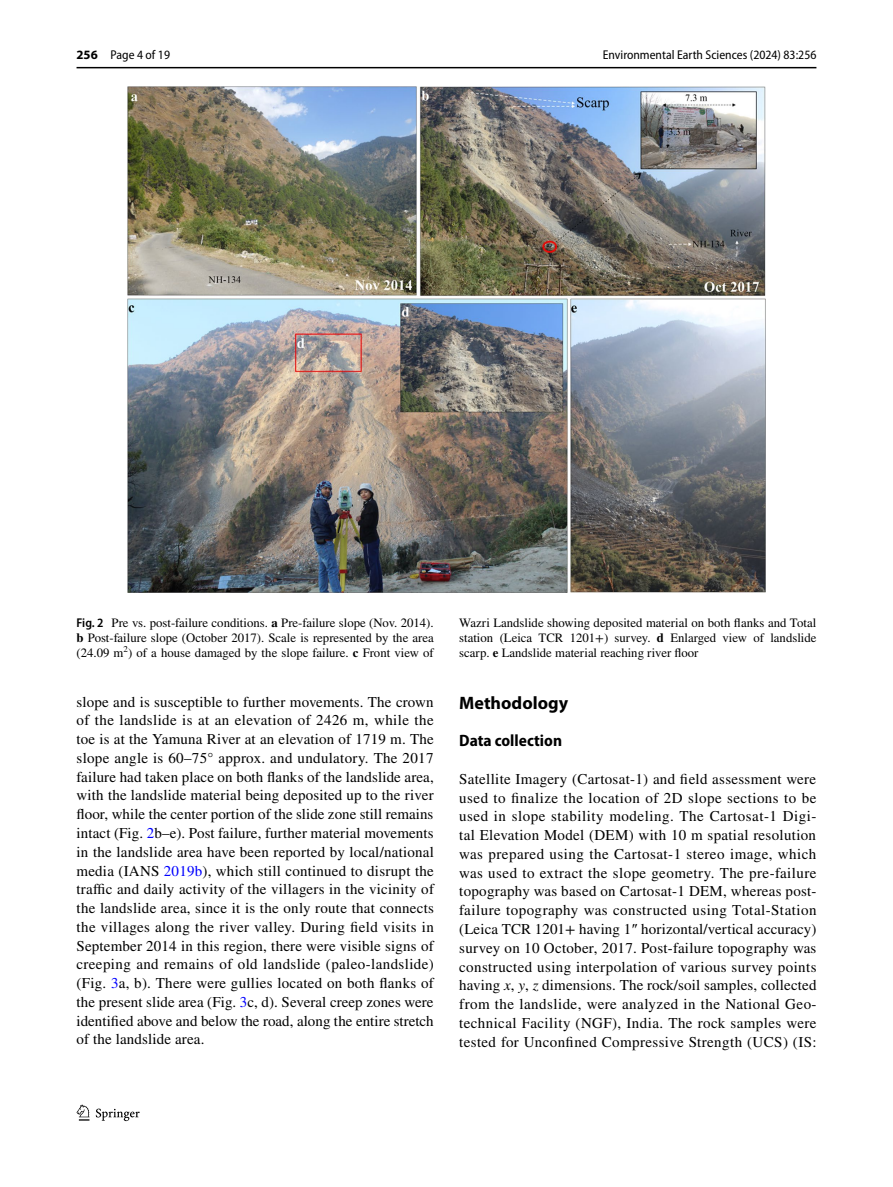
<style>
.page{position:relative;width:893px;height:1187px;background:#fff}
.page>*{position:absolute;margin:0;border:0;box-sizing:border-box;transform-origin:0 0}
.t1{font:700 18px "Myriad Pro";color:#000}
.t2{font:700 semi-condensed 16.5px "Myriad Pro";color:#000}
.t3{font:15px/18.8px "STIX";letter-spacing:.01em;color:#000;text-align:justify}
.t4{font:12.75px/15px "STIX";color:#000;text-align:justify}
.t5{font:semi-condensed 12.75px "Myriad Pro";color:#000}
.s1{font-weight:700;font-stretch:normal}
.s2{font-family:"Myriad Pro";font-weight:600;font-stretch:semi-condensed}
.s3{font-weight:700}
.s4{color:#00f}
.s5{font-family:"Times New Roman"}
.s6{font-style:italic}
</style>
<div class="page">
<hr style="left:77px;top:67px;width:739px;height:1px;background:#000">
<svg style="left:77px;top:1104px;width:12px;height:16px"></svg>
<svg style="left:96px;top:1108px;width:44px;height:12px"></svg>
<img style="left:127px;top:87px;width:638px;height:505px">
<p class="t5" style="left:77px;top:48px;width:95px"><span class="s1">256</span> Page 4 of 19</p>
<p class="t5" style="left:603px;top:48px;width:215px">Environmental Earth Sciences (2024) 83:256</p>
<p class="t4" style="left:77px;top:616px;width:359px"><span class="s2">Fig. 2</span> Pre vs. post-failure conditions. <span class="s3">a</span> Pre-failure slope (Nov. 2014). <span class="s3">b</span> Post-failure slope (October 2017). Scale is represented by the area (24.09 m<sup>2</sup>) of a house damaged by the slope failure. <span class="s3">c</span> Front view of</p>
<p class="t4" style="left:459px;top:616px;width:359px">Wazri Landslide showing deposited material on both flanks and Total station (Leica TCR 1201+) survey. <span class="s3">d</span> Enlarged view of landslide scarp. <span class="s3">e</span> Landslide material reaching river floor</p>
<p class="t3" style="left:77px;top:693px;width:359px">slope and is susceptible to further movements. The crown of the landslide is at an elevation of 2426 m, while the toe is at the Yamuna River at an elevation of 1719 m. The slope angle is 60–75° approx. and undulatory. The 2017 failure had taken place on both flanks of the landslide area, with the landslide material being deposited up to the river floor, while the center portion of the slide zone still remains intact (Fig. <span class="s4">2</span>b–e). Post failure, further material movements in the landslide area have been reported by local/national media (IANS <span class="s4">2019b</span>), which still continued to disrupt the traffic and daily activity of the villagers in the vicinity of the landslide area, since it is the only route that connects the villages along the river valley. During field visits in September 2014 in this region, there were visible signs of creeping and remains of old landslide (paleo-landslide) (Fig. <span class="s4">3</span>a, b). There were gullies located on both flanks of the present slide area (Fig. <span class="s4">3</span>c, d). Several creep zones were identified above and below the road, along the entire stretch of the landslide area.</p>
<p class="t1" style="left:459px;top:691px;width:110px">Methodology</p>
<p class="t2" style="left:459px;top:731px;width:104px">Data collection</p>
<p class="t3" style="left:459px;top:770px;width:359px">Satellite Imagery (Cartosat-1) and field assessment were used to finalize the location of 2D slope sections to be used in slope stability modeling. The Cartosat-1 Digi&shy;tal Elevation Model (DEM) with 10 m spatial resolution was prepared using the Cartosat-1 stereo image, which was used to extract the slope geometry. The pre-failure topography was based on Cartosat-1 DEM, whereas post&shy;failure topography was constructed using Total-Station (Leica TCR 1201+ having 1<span class="s5">″</span> horizontal/vertical accuracy) survey on 10 October, 2017. Post-failure topography was constructed using interpolation of various survey points having <span class="s6">x</span>, <span class="s6">y</span>, <span class="s6">z</span> dimensions. The rock/soil samples, collected from the landslide, were analyzed in the National Geo&shy;technical Facility (NGF), India. The rock samples were tested for Unconfined Compressive Strength (UCS) (IS:</p>
</div>
